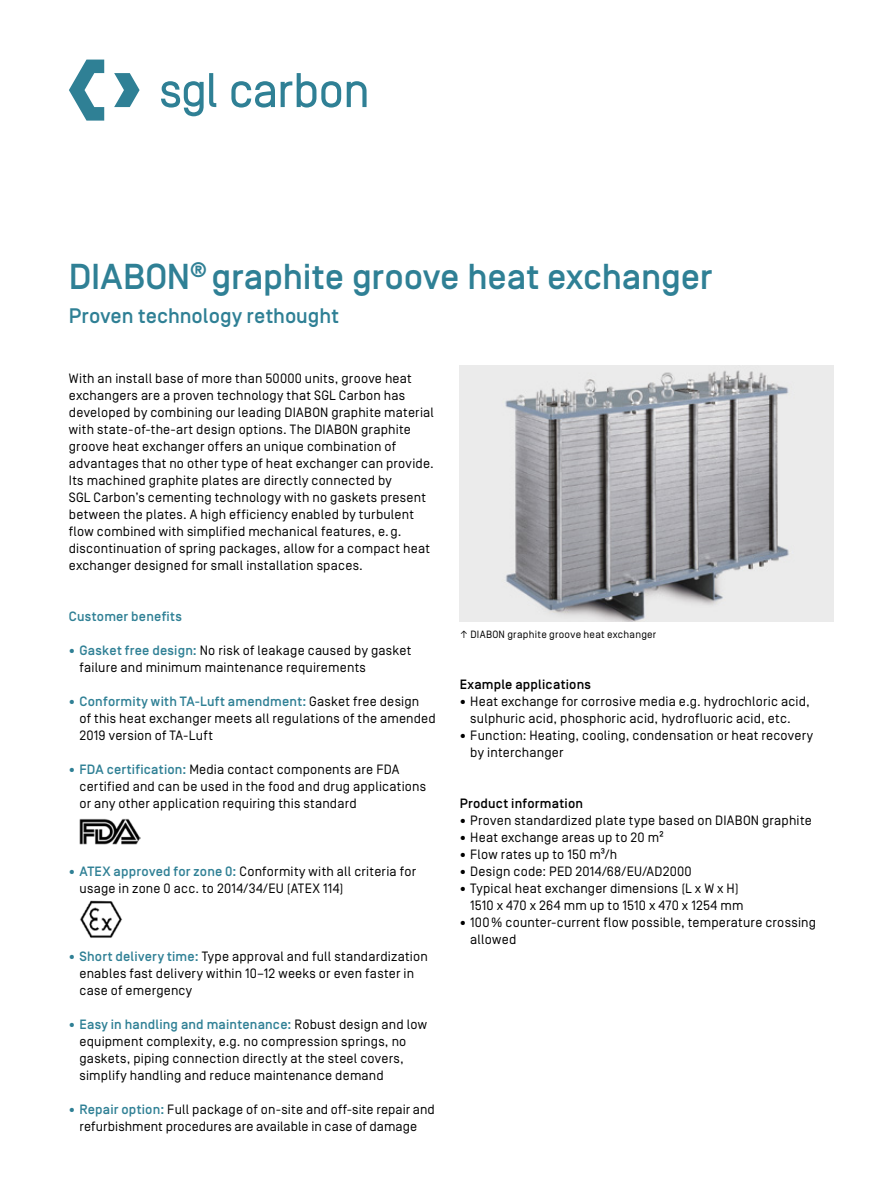
<style>
.page{position:relative;width:893px;height:1191px;background:#fff}
.page>*{position:absolute;margin:0;border:0;box-sizing:border-box;transform-origin:0 0}
.t1{font:500 36px "Simplon Norm";letter-spacing:-.005em;color:#2f8095}
.t2{font:500 21px "Simplon Norm";color:#2f8095}
.t3{font:13.5px/17px "Simplon Norm";letter-spacing:.015em;color:#000}
.t4{font:500 13.5px "Simplon Norm";letter-spacing:.015em;color:#000}
.t5{font:500 13.5px "Simplon Norm";letter-spacing:.015em;color:#2f8095}
.t6{font:10.5px "Simplon Norm";letter-spacing:.025em;color:#000}
.s1{font-weight:500;color:#2f8095}
</style>
<div class="page">
<svg style="left:69px;top:60px;width:298px;height:61px"></svg>
<img style="left:460px;top:366px;width:373px;height:255px">
<img style="left:80px;top:818px;width:60px;height:26px">
<img style="left:80px;top:900px;width:42px;height:38px">
<h1 class="t1" style="left:69px;top:257px;width:645px">DIABON<sup>®</sup> graphite groove heat exchanger</h1>
<h2 class="t2" style="left:69px;top:304px;width:271px">Proven technology rethought</h2>
<p class="t3" style="left:69px;top:370px;width:367px">With an install base of more than 50000 units, groove heat exchangers are a proven technology that SGL Carbon has developed by combining our leading DIABON graphite material with state-of-the-art design options. The DIABON graphite groove heat exchanger offers an unique combination of advantages that no other type of heat exchanger can provide.<br>Its machined graphite plates are directly connected by<br>SGL Carbon’s cementing technology with no gaskets present between the plates. A high efficiency enabled by turbulent flow combined with simplified mechanical features, e.g. discontinuation of spring packages, allow for a compact heat exchanger designed for small installation spaces.</p>
<p class="t5" style="left:69px;top:609px;width:115px">Customer benefits</p>
<p class="t3" style="left:80px;top:642px;width:333px;text-indent:-11px"><sup>●</sup> <span class="s1">Gasket free design:</span> No risk of leakage caused by gasket failure and minimum maintenance requirements</p>
<p class="t3" style="left:80px;top:693px;width:358px;text-indent:-11px"><sup>●</sup> <span class="s1">Conformity with TA-Luft amendment:</span> Gasket free design<br>of this heat exchanger meets all regulations of the amended<br>2019 version of TA-Luft</p>
<p class="t3" style="left:80px;top:761px;width:348px;text-indent:-11px"><sup>●</sup> <span class="s1">FDA certification:</span> Media contact components are FDA certified and can be used in the food and drug applications or any other application requiring this standard</p>
<p class="t3" style="left:80px;top:863px;width:338px;text-indent:-11px"><sup>●</sup> <span class="s1">ATEX approved for zone 0:</span> Conformity with all criteria for usage in zone 0 acc. to 2014/34/EU (ATEX 114)</p>
<p class="t3" style="left:80px;top:948px;width:350px;text-indent:-11px"><sup>●</sup> <span class="s1">Short delivery time:</span> Type approval and full standardization enables fast delivery within 10–12 weeks or even faster in case of emergency</p>
<p class="t3" style="left:80px;top:1016px;width:349px;text-indent:-11px"><sup>●</sup> <span class="s1">Easy in handling and maintenance:</span> Robust design and low equipment complexity, e.g. no compression springs, no gaskets, piping connection directly at the steel covers, simplify handling and reduce maintenance demand</p>
<p class="t3" style="left:69px;top:1101px;width:367px;text-align:center"><sup>●</sup> <span class="s1">Repair option:</span> Full package of on-site and off-site repair and refurbishment procedures are available in case of damage</p>
<p class="t6" style="left:460px;top:629px;width:198px">↑ DIABON graphite groove heat exchanger</p>
<p class="t4" style="left:460px;top:677px;width:133px">Example applications</p>
<p class="t3" style="left:470px;top:693px;width:341px;text-indent:-11px"><sup>●</sup> Heat exchange for corrosive media e.g. hydrochloric acid, sulphuric acid, phosphoric acid, hydrofluoric acid, etc.</p>
<p class="t3" style="left:470px;top:727px;width:344px;text-indent:-11px"><sup>●</sup> Function: Heating, cooling, condensation or heat recovery by interchanger</p>
<p class="t4" style="left:460px;top:796px;width:125px">Product information</p>
<p class="t3" style="left:460px;top:812px;width:354px"><sup>●</sup> Proven standardized plate type based on DIABON graphite</p>
<p class="t3" style="left:460px;top:829px;width:206px"><sup>●</sup> Heat exchange areas up to 20 m²</p>
<p class="t3" style="left:460px;top:846px;width:159px"><sup>●</sup> Flow rates up to 150 m³/h</p>
<p class="t3" style="left:460px;top:863px;width:233px"><sup>●</sup> Design code: PED 2014/68/EU/AD2000</p>
<p class="t3" style="left:470px;top:880px;width:275px;text-indent:-11px"><sup>●</sup> Typical heat exchanger dimensions (L x W x H)<br>1510 x 470 x 264 mm up to 1510 x 470 x 1254 mm</p>
<p class="t3" style="left:470px;top:914px;width:347px;text-indent:-11px"><sup>●</sup> 100% counter-current flow possible, temperature crossing allowed</p>
</div>
